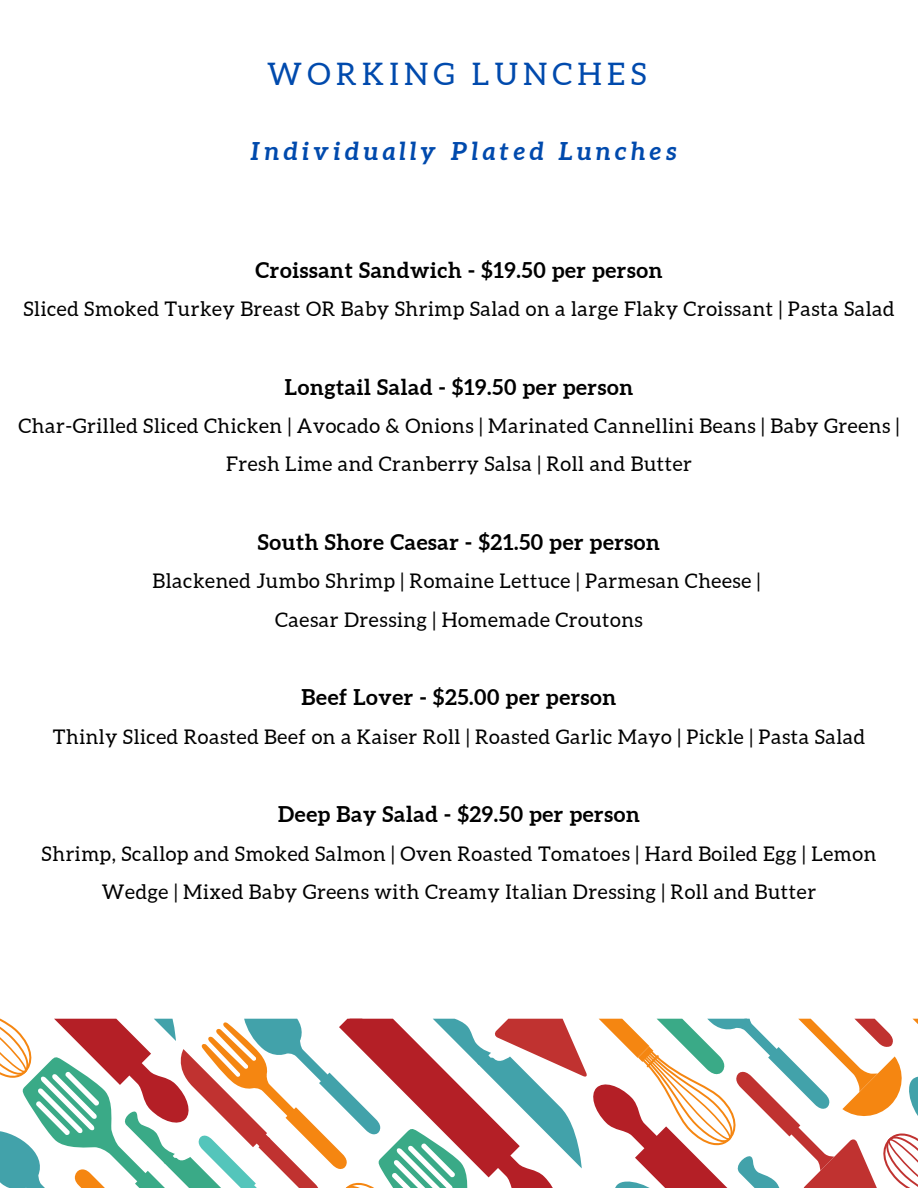
<style>
.page{position:relative;width:918px;height:1188px;background:#fff}
.page>*{position:absolute;margin:0;border:0;box-sizing:border-box;transform-origin:0 0}
.t1{font:31.05px "Aleo";letter-spacing:.17em;color:#004aad}
.t2{font:italic 700 25.05px "Aleo";letter-spacing:.17em;color:#004aad}
.t3{font:700 21.6px "Aleo";letter-spacing:.03em;color:#000}
.t4{font:20.1px/38.2px "Aleo";letter-spacing:.03em;color:#000;text-align:center}
</style>
<div class="page">
<svg style="left:0;top:1019px;width:918px;height:169px"></svg>
<h1 class="t1" style="left:267px;top:56px;width:381px">WORKING LUNCHES</h1>
<p class="t2" style="left:250px;top:137px;width:428px">Individually Plated Lunches</p>
<p class="t3" style="left:256px;top:258px;width:408px">Croissant Sandwich - $19.50 per person</p>
<p class="t4" style="left:23px;top:290px;width:873px">Sliced Smoked Turkey Breast OR Baby Shrimp Salad on a large Flaky Croissant | Pasta Salad</p>
<p class="t3" style="left:285px;top:375px;width:350px">Longtail Salad - $19.50 per person</p>
<p class="t4" style="left:19px;top:407px;width:883px">Char-Grilled Sliced Chicken | Avocado &amp; Onions | Marinated Cannellini Beans | Baby Greens |<br>Fresh Lime and Cranberry Salsa | Roll and Butter</p>
<p class="t3" style="left:258px;top:530px;width:403px">South Shore Caesar - $21.50 per person</p>
<p class="t4" style="left:153px;top:562px;width:609px">Blackened Jumbo Shrimp | Romaine Lettuce | Parmesan Cheese |<br>Caesar Dressing | Homemade Croutons</p>
<p class="t3" style="left:302px;top:685px;width:316px">Beef Lover - $25.00 per person</p>
<p class="t4" style="left:53px;top:717px;width:814px">Thinly Sliced Roasted Beef on a Kaiser Roll | Roasted Garlic Mayo | Pickle | Pasta Salad</p>
<p class="t3" style="left:278px;top:802px;width:363px">Deep Bay Salad - $29.50 per person</p>
<p class="t4" style="left:42px;top:834px;width:836px">Shrimp, Scallop and Smoked Salmon | Oven Roasted Tomatoes | Hard Boiled Egg | Lemon<br>Wedge | Mixed Baby Greens with Creamy Italian Dressing | Roll and Butter</p>
</div>
